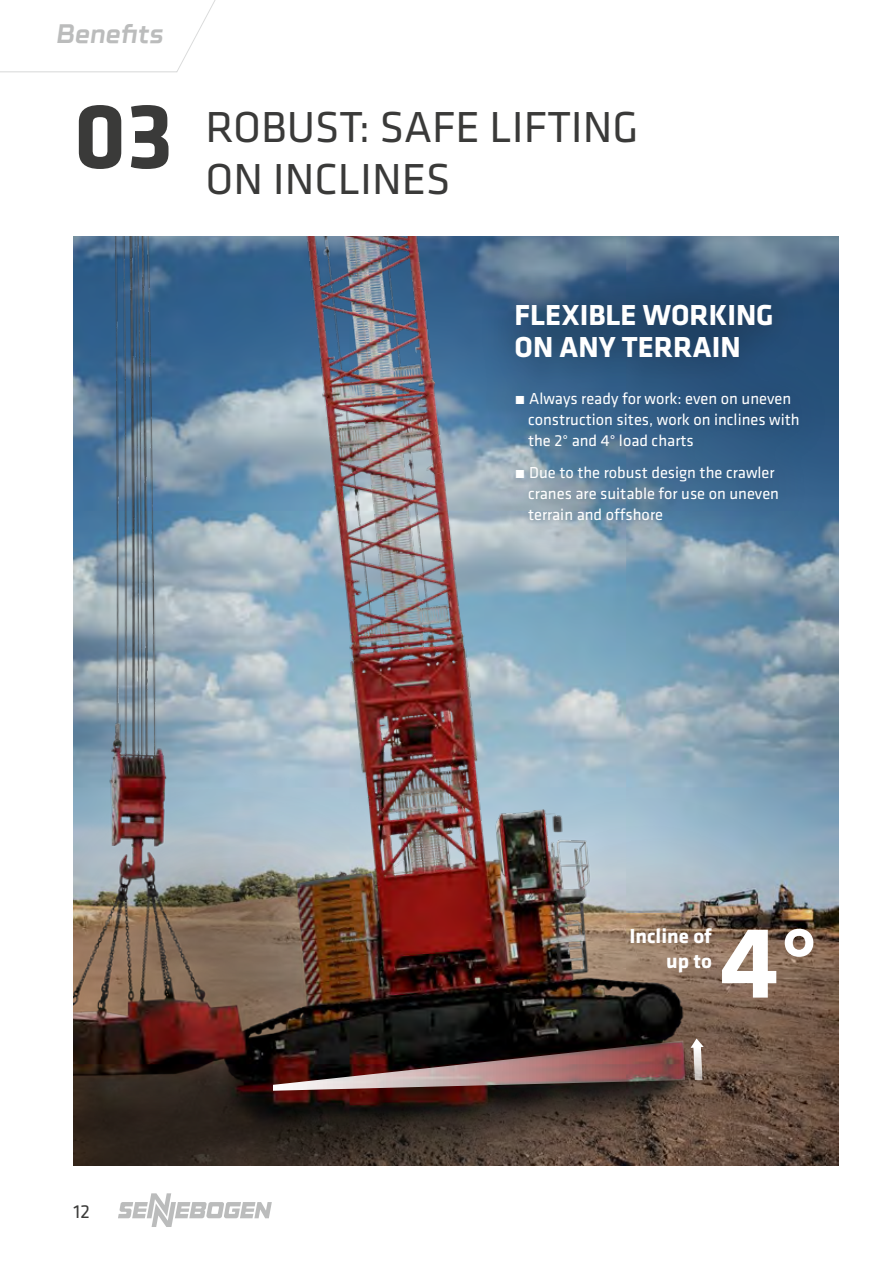
<style>
.page{position:relative;width:893px;height:1263px;background:#fff}
.page>*{position:absolute;margin:0;border:0;box-sizing:border-box;transform-origin:0 0}
.t1{font:700 105px "Klavika";color:#fff}
.t2{font:45px/52.5px "Klavika";color:#3a3a39}
.t3{font:700 30px/32.4px "Klavika";color:#fff}
.t4{font:italic 700 26.85px "Celdum";color:#bbbcbc}
.t5{font:700 21px/24.9px "Klavika";color:#fff;text-align:right}
.t6{font:19.5px "Klavika";color:#3a3a39}
.t7{font:16.5px/21px "Klavika";color:#fff}
.s1{font-weight:700;font-size:96px}
</style>
<div class="page">
<svg style="left:118px;top:1193px;width:154px;height:34px"></svg>
<img style="left:74px;top:236px;width:765px;height:929px">
<svg style="left:691px;top:1038px;width:13px;height:42px"></svg>
<svg style="left:273px;top:1040px;width:412px;height:51px;background:#604342"></svg>
<div style="left:480px;top:268px;width:351px;height:288px;background:#000;opacity:.6"></div>
<svg style="left:0;top:0;width:216px;height:73px"></svg>
<h3 class="t4" style="left:55px;top:11px;width:110px">Benefits</h3>
<h2 class="t2" style="left:205px;top:99px;width:435px;text-indent:-132px"><span class="s1">03</span> ROBUST: SAFE LIFTING<br>ON INCLINES</h2>
<h3 class="t3" style="left:514px;top:297px;width:261px">FLEXIBLE WORKING<br>ON ANY TERRAIN</h3>
<p class="t7" style="left:528px;top:388px;width:273px;text-indent:-13px">• Always ready for work: even on uneven construction sites, work on inclines with the 2° and 4° load charts</p>
<p class="t7" style="left:528px;top:461px;width:253px;text-indent:-13px">• Due to the robust design the crawler cranes are suitable for use on uneven terrain and offshore</p>
<p class="t6" style="left:74px;top:1199px;width:18px">12</p>
<p class="t5" style="left:629px;top:922px;width:84px">Incline of up to</p>
<h1 class="t1" style="left:720px;top:887px;width:100px">4°</h1>
</div>
